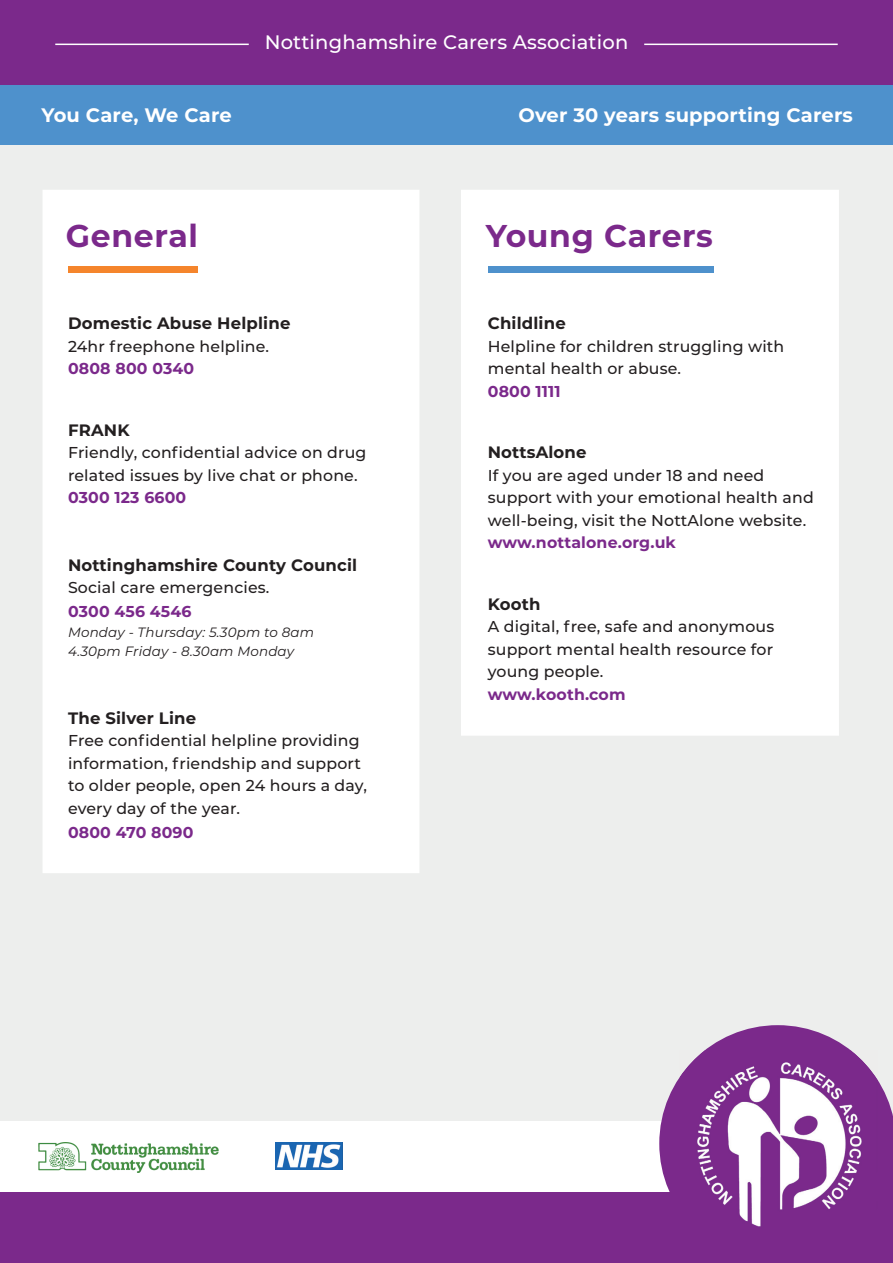
<style>
.page{position:relative;width:893px;height:1263px;background:#edeeed}
.page>*{position:absolute;margin:0;border:0;box-sizing:border-box;transform-origin:0 0}
.t1{font:700 31.5px "Montserrat";letter-spacing:.02em;color:#7b298b}
.t2{font:700 19.5px "Montserrat";letter-spacing:.01em;color:#fff}
.t3{font:500 19.5px "Montserrat";letter-spacing:.01em;color:#fff}
.t4{font:700 16.5px "Montserrat";letter-spacing:.01em;color:#231f20}
.t5{font:500 15.75px/22.5px "Montserrat";letter-spacing:.01em;color:#231f20}
.t6{font:700 15.75px "Montserrat";letter-spacing:.01em;color:#7b298b}
.t7{font:italic 13.5px/19.5px "Montserrat";letter-spacing:.01em;color:#231f20}
</style>
<div class="page">
<div style="left:43px;top:190px;width:376px;height:683px;background:#fff"></div>
<div style="left:461px;top:190px;width:378px;height:546px;background:#fff"></div>
<div style="left:0;top:1121px;width:893px;height:71px;background:#fff"></div>
<div style="left:0;top:1193px;width:893px;height:70px;background:#7b298b"></div>
<svg style="left:659px;top:1025px;width:234px;height:168px"></svg>
<svg style="left:878px;top:1145px;width:15px;height:48px"></svg>
<div style="left:68px;top:266px;width:130px;height:6px;background:#f5852c"></div>
<div style="left:0;top:0;width:893px;height:85px;background:#7b298b"></div>
<div style="left:0;top:85px;width:893px;height:59px;background:#4e91cc"></div>
<hr style="left:55px;top:44px;width:194px;height:1px;background:#fff">
<hr style="left:644px;top:44px;width:194px;height:1px;background:#fff">
<div style="left:488px;top:266px;width:225px;height:6px;background:#4e91cc"></div>
<img style="left:680px;top:1050px;width:198px;height:177px">
<img style="left:855px;top:1170px;width:23px;height:34px">
<img style="left:275px;top:1142px;width:67px;height:28px">
<img style="left:38px;top:1142px;width:181px;height:30px">
<p class="t3" style="left:265px;top:28px;width:365px">Nottinghamshire Carers Association</p>
<p class="t2" style="left:41px;top:101px;width:192px">You Care, We Care</p>
<p class="t2" style="left:518px;top:101px;width:336px">Over 30 years supporting Carers</p>
<h1 class="t1" style="left:66px;top:213px;width:134px">General</h1>
<p class="t4" style="left:68px;top:312px;width:224px">Domestic Abuse Helpline</p>
<p class="t5" style="left:68px;top:334px;width:203px">24hr freephone helpline.</p>
<p class="t6" style="left:68px;top:357px;width:128px">0808 800 0340</p>
<p class="t4" style="left:68px;top:418px;width:63px">FRANK</p>
<p class="t5" style="left:68px;top:441px;width:300px">Friendly, confidential advice on drug related issues by live chat or phone.</p>
<p class="t6" style="left:68px;top:486px;width:120px">0300 123 6600</p>
<p class="t4" style="left:68px;top:553px;width:291px">Nottinghamshire County Council</p>
<p class="t5" style="left:68px;top:576px;width:203px">Social care emergencies.</p>
<p class="t6" style="left:68px;top:600px;width:125px">0300 456 4546</p>
<p class="t7" style="left:68px;top:622px;width:248px">Monday - Thursday: 5.30pm to 8am<br>4.30pm Friday - 8.30am Monday</p>
<p class="t4" style="left:68px;top:706px;width:130px">The Silver Line</p>
<p class="t5" style="left:68px;top:729px;width:300px">Free confidential helpline providing information, friendship and support to older people, open 24 hours a day, every day of the year.</p>
<p class="t6" style="left:68px;top:821px;width:127px">0800 470 8090</p>
<h1 class="t1" style="left:486px;top:213px;width:229px">Young Carers</h1>
<p class="t4" style="left:488px;top:312px;width:80px">Childline</p>
<p class="t5" style="left:488px;top:334px;width:298px">Helpline for children struggling with mental health or abuse.</p>
<p class="t6" style="left:488px;top:380px;width:74px">0800 1111</p>
<p class="t4" style="left:488px;top:441px;width:100px">NottsAlone</p>
<p class="t5" style="left:488px;top:463px;width:327px">If you are aged under 18 and need support with your emotional health and well-being, visit the NottAlone website.</p>
<p class="t6" style="left:488px;top:531px;width:190px">www.nottalone.org.uk</p>
<p class="t4" style="left:488px;top:592px;width:54px">Kooth</p>
<p class="t5" style="left:488px;top:615px;width:288px;text-align:justify">A digital, free, safe and anonymous support mental health resource for young people.</p>
<p class="t6" style="left:488px;top:683px;width:139px">www.kooth.com</p>
</div>
